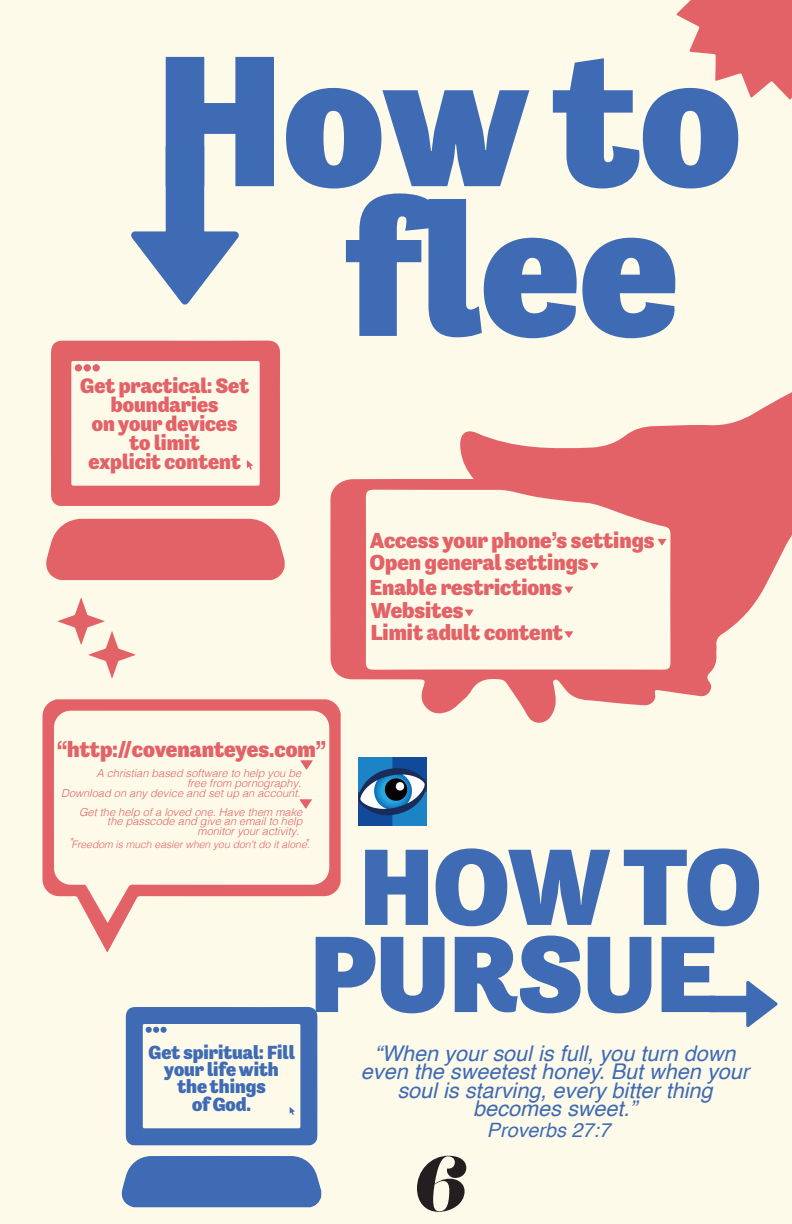
<style>
.page{position:relative;width:792px;height:1224px;background:#fefae9}
.page>*{position:absolute;margin:0;border:0;box-sizing:border-box;transform-origin:0 0}
.t1{font:900 191.6px/149.8px "Tenso";color:#3e6bb4}
.t2{font:900 111.4px/87.2px "Tenso";color:#3e6bb4;text-align:center}
.t3{font:78.6px "Lust Script";color:#231f20}
.t4{font:900 22.6px "Tenso";color:#e36267}
.t5{font:900 22.2px/22.8px "Tenso";color:#e36267}
.t6{font:italic 21.6px/18.6px "Helvetica";color:#3e6bb4;text-align:center}
.t7{font:900 21.6px/19px "Tenso";color:#e36267;text-align:center}
.t8{font:italic 19.8px "Helvetica";color:#3e6bb4}
.t9{font:900 19.6px/17.2px "Tenso";color:#3e6bb4;text-align:center}
.t10{font:italic 300 11px/10px "Helvetica";color:#e36267;text-align:right}
.t11{font:italic 300 10.4px "Helvetica";color:#e36267}
</style>
<div class="page">
<svg style="left:708px;top:981px;width:69px;height:46px"></svg>
<svg style="left:131px;top:143px;width:108px;height:161px"></svg>
<div style="left:46px;top:519px;width:239px;height:61px;background:#e36267"></div>
<svg style="left:51px;top:341px;width:229px;height:165px"></svg>
<div style="left:121px;top:1156px;width:200px;height:51px;background:#3e6bb4"></div>
<svg style="left:126px;top:1007px;width:191px;height:138px"></svg>
<svg style="left:330px;top:392px;width:462px;height:331px"></svg>
<svg style="left:658px;top:539px;width:8px;height:7px"></svg>
<svg style="left:590px;top:563px;width:9px;height:7px"></svg>
<svg style="left:564px;top:586px;width:9px;height:7px"></svg>
<svg style="left:465px;top:609px;width:9px;height:7px"></svg>
<svg style="left:564px;top:631px;width:9px;height:7px"></svg>
<svg style="left:42px;top:699px;width:299px;height:253px"></svg>
<svg style="left:300px;top:760px;width:13px;height:10px"></svg>
<svg style="left:299px;top:799px;width:13px;height:10px"></svg>
<svg style="left:58px;top:598px;width:77px;height:80px"></svg>
<svg style="left:676px;top:0;width:116px;height:100px"></svg>
<img style="left:358px;top:757px;width:69px;height:68px">
<h1 class="t1" style="left:345px;top:45px;width:397px;text-indent:-189px">How to flee</h1>
<h3 class="t7" style="left:80px;top:376px;width:170px">Get practical: Set boundaries<br>on your devices to limit<br>explicit content</h3>
<h3 class="t5" style="left:370px;top:529px;width:286px">Access your phone’s settings<br>Open general settings</h3>
<h3 class="t5" style="left:370px;top:575px;width:195px">Enable restrictions<br>Websites<br>Limit adult content</h3>
<h3 class="t4" style="left:57px;top:736px;width:270px">“http://covenanteyes.com”</h3>
<p class="t10" style="left:61px;top:768px;width:242px">A christian based software to help you be<br>free from pornography.<br>Download on any device and set up an account.</p>
<p class="t10" style="left:79px;top:807px;width:225px;line-height:9.4px">Get the help of a loved one. Have them make the passcode and give an email to help monitor your activity.</p>
<p class="t11" style="left:69px;top:835px;width:242px">*Freedom is much easier when you don’t do it alone.*</p>
<h2 class="t2" style="left:310px;top:843px;width:453px">HOW TO<br>PURSUE</h2>
<h3 class="t9" style="left:149px;top:1044px;width:148px">Get spiritual: Fill your life with the things<br>of God.</h3>
<h3 class="t6" style="left:361px;top:1044px;width:390px">“When your soul is full, you turn down even the sweetest honey. But when your soul is starving, every bitter thing becomes sweet.”</h3>
<h3 class="t8" style="left:487px;top:1114px;width:125px">Proverbs 27:7</h3>
<h3 class="t3" style="left:411px;top:1132px;width:54px">6</h3>
</div>
